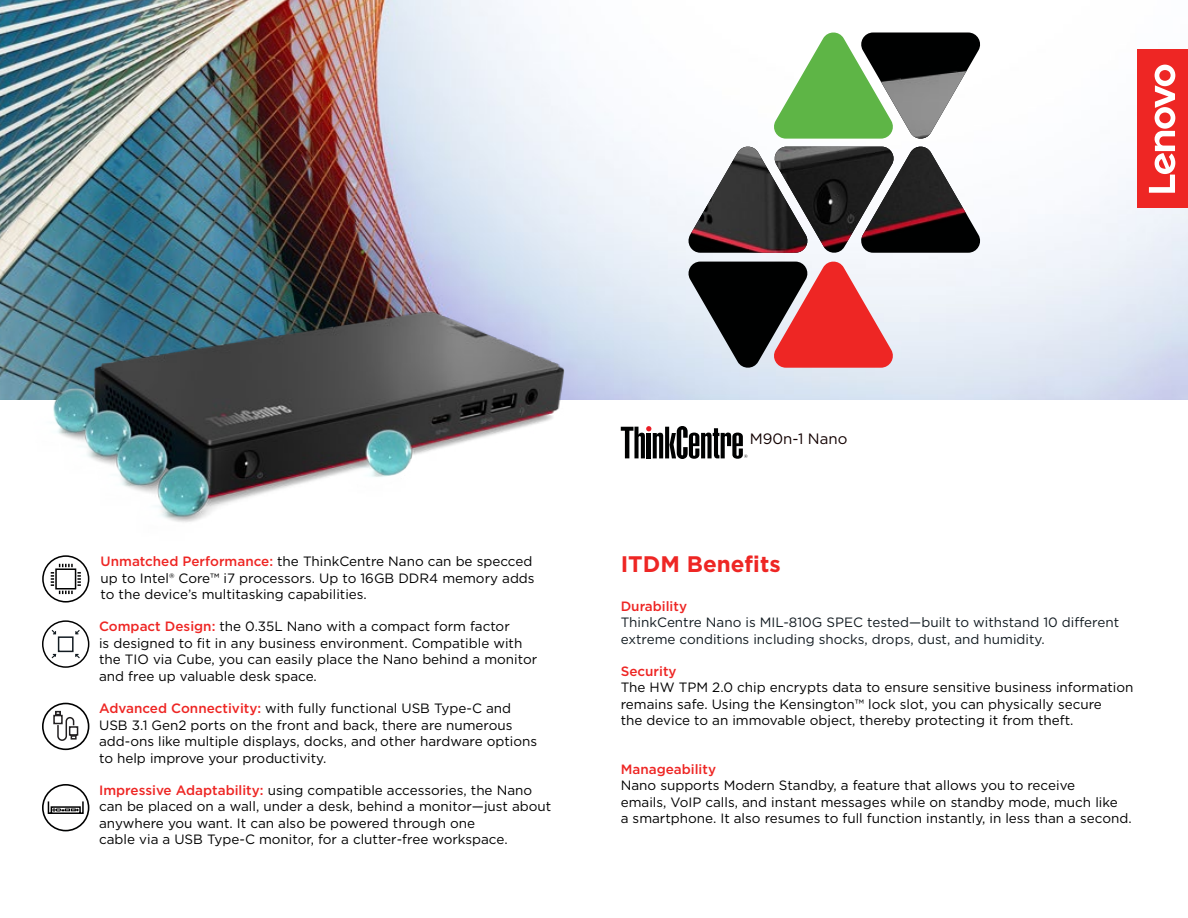
<style>
.page{position:relative;width:1188px;height:918px;background:#fff}
.page>*{position:absolute;margin:0;border:0;box-sizing:border-box;transform-origin:0 0}
.t1{font:700 22.5px "Gotham";color:#ee2624}
.t2{font:15px "Gotham";color:#120000}
.t3{font:13.5px/16.5px "Gotham";color:#000}
.t4{font:13.5px/16.5px "Gotham";color:#121b21}
.t5{font:500 13.5px "Gotham";color:#ee2624}
.s1{font-weight:500;color:#ee2624}
</style>
<div class="page">
<img style="left:0;top:0;width:1188px;height:400px">
<img style="left:687px;top:33px;width:295px;height:336px">
<svg style="left:771px;top:260px;width:125px;height:108px"></svg>
<svg style="left:771px;top:31px;width:125px;height:108px"></svg>
<svg style="left:42px;top:564px;width:47px;height:39px"></svg>
<div style="left:1137px;top:50px;width:51px;height:158px;background:#ee2624"></div>
<svg style="left:1149px;top:65px;width:26px;height:128px"></svg>
<img style="left:16px;top:274px;width:574px;height:290px">
<svg style="left:621px;top:426px;width:126px;height:33px"></svg>
<svg style="left:42px;top:620px;width:47px;height:48px"></svg>
<svg style="left:42px;top:784px;width:47px;height:47px"></svg>
<svg style="left:42px;top:703px;width:47px;height:47px"></svg>
<p class="t3" style="left:101px;top:553px;width:436px"><span class="s1">Unmatched Performance:</span> the ThinkCentre Nano can be specced up to Intel® Core™ i7 processors. Up to 16GB DDR4 memory adds to the device’s multitasking capabilities.</p>
<p class="t3" style="left:99px;top:618px;width:440px"><span class="s1">Compact Design:</span> the 0.35L Nano with a compact form factor<br>is designed to fit in any business environment. Compatible with the TIO via Cube, you can easily place the Nano behind a monitor and free up valuable desk space.</p>
<p class="t3" style="left:99px;top:700px;width:440px"><span class="s1">Advanced Connectivity:</span> with fully functional USB Type-C and USB 3.1 Gen2 ports on the front and back, there are numerous add-ons like multiple displays, docks, and other hardware options to help improve your productivity.</p>
<p class="t3" style="left:99px;top:781px;width:454px"><span class="s1">Impressive Adaptability:</span> using compatible accessories, the Nano can be placed on a wall, under a desk, behind a monitor—just about anywhere you want. It can also be powered through one<br>cable via a USB Type-C monitor, for a clutter-free workspace.</p>
<p class="t2" style="left:750px;top:429px;width:99px">M90n-1 Nano</p>
<h1 class="t1" style="left:621px;top:549px;width:161px">ITDM Benefits</h1>
<p class="t5" style="left:621px;top:597px;width:68px">Durability</p>
<p class="t4" style="left:621px;top:614px;width:500px">ThinkCentre Nano is MIL-810G SPEC tested—built to withstand 10 different extreme conditions including shocks, drops, dust, and humidity.</p>
<p class="t5" style="left:621px;top:662px;width:57px">Security</p>
<p class="t3" style="left:621px;top:679px;width:514px">The HW TPM 2.0 chip encrypts data to ensure sensitive business information remains safe. Using the Kensington™ lock slot, you can physically secure<br>the device to an immovable object, thereby protecting it from theft.</p>
<p class="t5" style="left:621px;top:760px;width:97px">Manageability</p>
<p class="t3" style="left:621px;top:777px;width:512px">Nano supports Modern Standby, a feature that allows you to receive<br>emails, VoIP calls, and instant messages while on standby mode, much like<br>a smartphone. It also resumes to full function instantly, in less than a second.</p>
</div>
